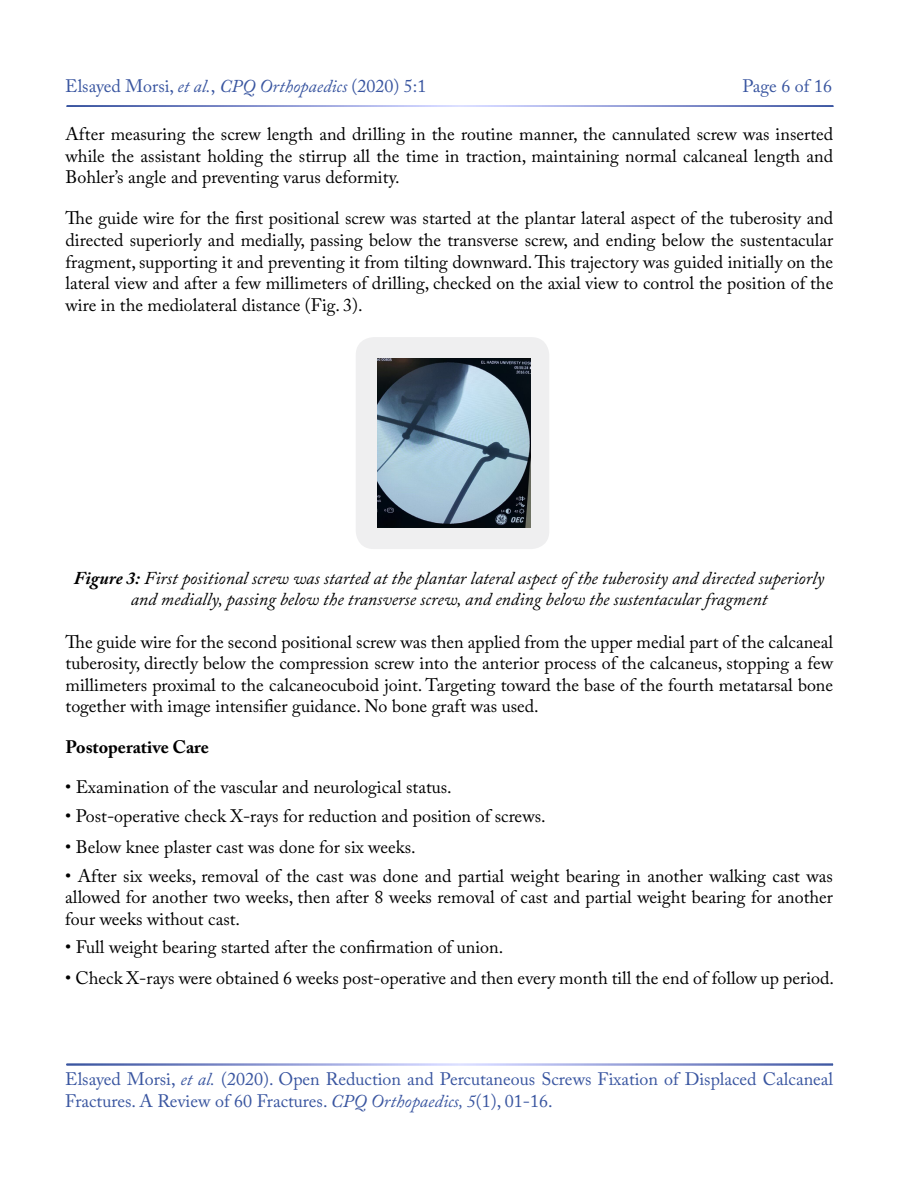
<style>
.page{position:relative;width:900px;height:1200px;background:#fff}
.page>*{position:absolute;margin:0;border:0;box-sizing:border-box;transform-origin:0 0}
.t1{font:18px/21.6px "Adobe Caslon Pro";color:#000;text-align:justify}
.t2{font:18px/21.6px "Adobe Caslon Pro";color:#3955a0}
.t3{font:italic 18px/21.6px "Adobe Caslon Pro";color:#000;text-align:center}
.t4{font:700 18px "Adobe Caslon Pro";color:#000}
.s1{font-style:italic}
.s2{font-weight:700}
</style>
<div class="page">
<div style="left:356px;top:337px;width:193px;height:212px;background:#efeff0;border-radius:18px"></div>
<img style="left:378px;top:358px;width:153px;height:170px">
<p class="t2" style="left:65px;top:75px;width:363px">Elsayed Morsi, <span class="s1">et al.</span>, <span class="s1">CPQ Orthopaedics</span> (2020) 5:1</p>
<p class="t2" style="left:742px;top:75px;width:91px">Page 6 of 16</p>
<p class="t1" style="left:66px;top:123px;width:769px">After measuring the screw length and drilling in the routine manner, the cannulated screw was inserted while the assistant holding the stirrup all the time in traction, maintaining normal calcaneal length and Bohler’s angle and preventing varus deformity.</p>
<p class="t1" style="left:66px;top:207px;width:769px">The guide wire for the first positional screw was started at the plantar lateral aspect of the tuberosity and directed superiorly and medially, passing below the transverse screw, and ending below the sustentacular fragment, supporting it and preventing it from tilting downward. This trajectory was guided initially on the lateral view and after a few millimeters of drilling, checked on the axial view to control the position of the wire in the mediolateral distance (Fig. 3).</p>
<p class="t3" style="left:74px;top:566px;width:752px"><span class="s2">Figure 3:</span> First positional screw was started at the plantar lateral aspect of the tuberosity and directed superiorly and medially, passing below the transverse screw, and ending below the sustentacular fragment</p>
<p class="t1" style="left:66px;top:631px;width:769px">The guide wire for the second positional screw was then applied from the upper medial part of the calcaneal tuberosity, directly below the compression screw into the anterior process of the calcaneus, stopping a few millimeters proximal to the calcaneocuboid joint. Targeting toward the base of the fourth metatarsal bone together with image intensifier guidance. No bone graft was used.</p>
<p class="t4" style="left:66px;top:737px;width:145px">Postoperative Care</p>
<p class="t1" style="left:65px;top:776px;width:388px">• Examination of the vascular and neurological status.</p>
<p class="t1" style="left:65px;top:805px;width:482px">• Post-operative check X-rays for reduction and position of screws.</p>
<p class="t1" style="left:65px;top:836px;width:352px">• Below knee plaster cast was done for six weeks.</p>
<p class="t1" style="left:65px;top:865px;width:769px">• After six weeks, removal of the cast was done and partial weight bearing in another walking cast was allowed for another two weeks, then after 8 weeks removal of cast and partial weight bearing for another four weeks without cast.</p>
<p class="t1" style="left:65px;top:936px;width:440px">• Full weight bearing started after the confirmation of union.</p>
<p class="t1" style="left:65px;top:967px;width:770px">• Check X-rays were obtained 6 weeks post-operative and then every month till the end of follow up period.</p>
<p class="t2" style="left:65px;top:1068px;width:769px">Elsayed Morsi, <span class="s1">et al.</span> (2020). Open Reduction and Percutaneous Screws Fixation of Displaced Calcaneal<br>Fractures. A Review of 60 Fractures. <span class="s1">CPQ Orthopaedics, 5</span>(1), 01-16.</p>
</div>
